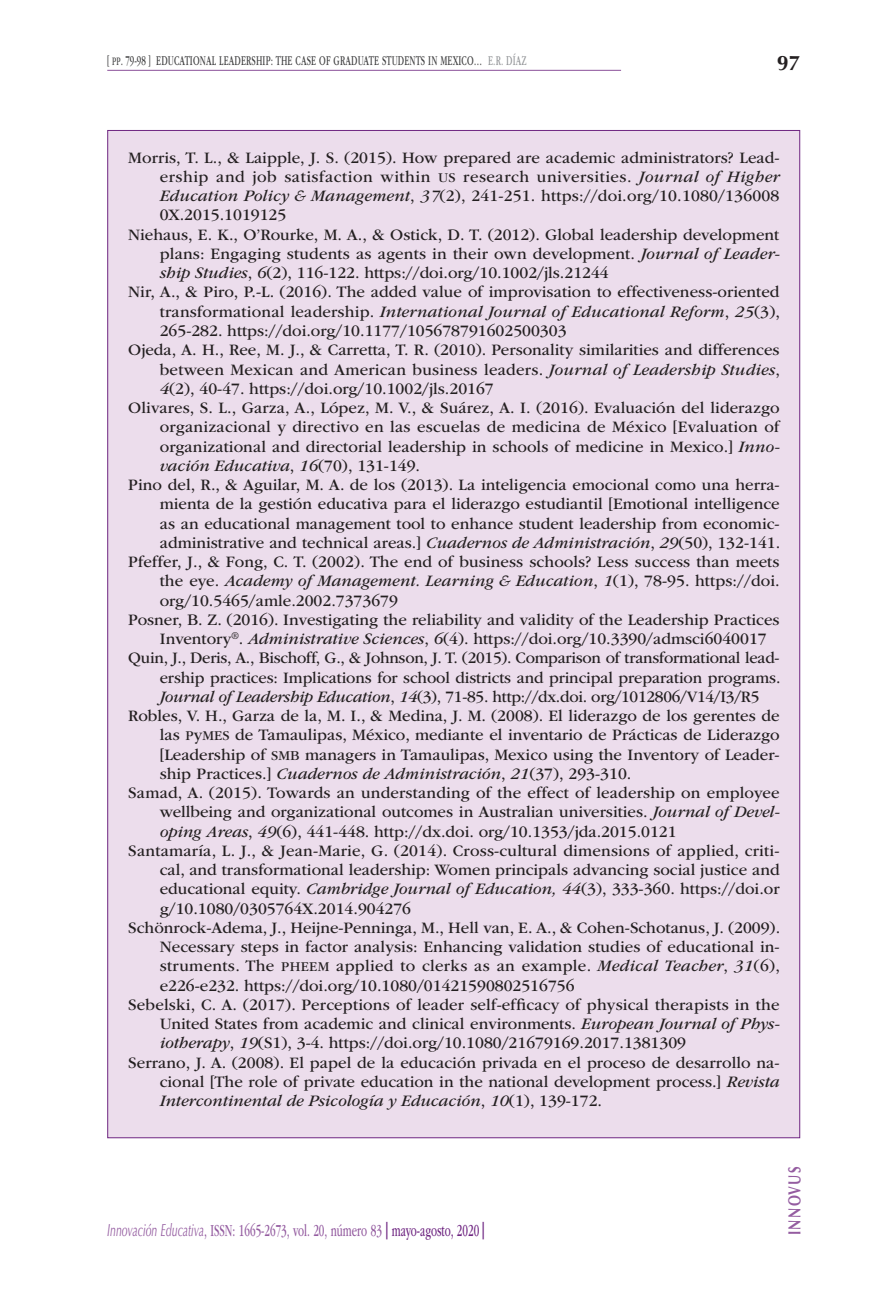
<style>
.page{position:relative;width:893px;height:1290px;background:#fff}
.page>*{position:absolute;margin:0;border:0;box-sizing:border-box;transform-origin:0 0}
.t1{font:700 21px "Optima LT Std";color:#231f20}
.t2{font:17.5px "ITC Garamond Std";color:#945ca0;scale:.6 1}
.t3{font:700 17.5px "Optima LT Std";letter-spacing:.1em;color:#945ca0;scale:.75 1}
._07A_Bibliografia{font:16.62px/19.2px "ITC Garamond Std";color:#231f20;text-align:justify}
.t4{font:14px "ITC Garamond Std";letter-spacing:.02em;color:#3e3e3f;scale:.6 1}
.s1{font-family:"ITC Garamond Std Bk SC850";font-size:11.9px}
.s2{color:#939598}
.s3{font-size:14px}
.s4{font-style:italic}
.s5{font-family:"Optima LT Std";font-style:italic}
.s6{font-family:"Optima LT Std";font-weight:900;color:#6e2581}
.s7{color:#6e2581}
</style>
<div class="page">
<hr style="left:107px;top:70px;width:514px;height:1px;background:#8c519a">
<div style="left:107px;top:130px;width:693px;height:1008px;background:#ecddec;border:1px solid #6e2581"></div>
<p class="t4" style="left:107px;top:53px;width:701px">[ <span class="s1">pp</span>. 79-98 ] EDUCATIONAL LEADERSHIP: THE CASE OF GRADUATE STUDENTS IN MEXICO… <span class="s2">E.R. DÍAZ</span></p>
<p class="t1" style="left:777px;top:50px;width:25px">97</p>
<p class="_07A_Bibliografia" style="left:160px;top:148px;width:621px;text-indent:-32px">Morris, T. L., &amp; Laipple, J. S. (2015). How prepared are academic administrators? Lead&shy;ership and job satisfaction within <span class="s3">US</span> research universities. <span class="s4">Journal of Higher Education Policy &amp; Management</span>, <span class="s4">37</span>(2), 241-251. https://doi.org/10.1080/136008<br>0X.2015.1019125</p>
<p class="_07A_Bibliografia" style="left:160px;top:225px;width:621px;text-indent:-32px">Niehaus, E. K., O’Rourke, M. A., &amp; Ostick, D. T. (2012). Global leadership development plans: Engaging students as agents in their own development. <span class="s4">Journal of Leader&shy;ship Studies</span>, <span class="s4">6</span>(2), 116-122. https://doi.org/10.1002/jls.21244</p>
<p class="_07A_Bibliografia" style="left:160px;top:283px;width:622px;text-indent:-32px">Nir, A., &amp; Piro, P.-L. (2016). The added value of improvisation to effectiveness-oriented transformational leadership. <span class="s4">International Journal of Educational Reform</span>, <span class="s4">25</span>(3), 265-282. https://doi.org/10.1177/105678791602500303</p>
<p class="_07A_Bibliografia" style="left:160px;top:340px;width:622px;text-indent:-32px">Ojeda, A. H., Ree, M. J., &amp; Carretta, T. R. (2010). Personality similarities and differences between Mexican and American business leaders. <span class="s4">Journal of Leadership Studies</span>, <span class="s4">4</span>(2), 40-47. https://doi.org/10.1002/jls.20167</p>
<p class="_07A_Bibliografia" style="left:160px;top:398px;width:621px;text-indent:-32px">Olivares, S. L., Garza, A., López, M. V., &amp; Suárez, A. I. (2016). Evaluación del liderazgo organizacional y directivo en las escuelas de medicina de México [Evaluation of organizational and directorial leadership in schools of medicine in Mexico.] <span class="s4">Inno&shy;vación Educativa</span>, <span class="s4">16</span>(70), 131-149.</p>
<p class="_07A_Bibliografia" style="left:160px;top:475px;width:622px;text-indent:-32px">Pino del, R., &amp; Aguilar, M. A. de los (2013). La inteligencia emocional como una herra&shy;mienta de la gestión educativa para el liderazgo estudiantil [Emotional intelligence as an educational management tool to enhance student leadership from economic&shy;administrative and technical areas.] <span class="s4">Cuadernos de Administración</span>, <span class="s4">29</span>(50), 132-141.</p>
<p class="_07A_Bibliografia" style="left:160px;top:552px;width:621px;text-indent:-32px">Pfeffer, J., &amp; Fong, C. T. (2002). The end of business schools? Less success than meets the eye. <span class="s4">Academy of Management. Learning &amp; Education</span>, <span class="s4">1</span>(1), 78-95. https://doi. org/10.5465/amle.2002.7373679</p>
<p class="_07A_Bibliografia" style="left:160px;top:610px;width:621px;text-indent:-32px">Posner, B. Z. (2016). Investigating the reliability and validity of the Leadership Practices<br>Inventory<sup>®</sup>. <span class="s4">Administrative Sciences</span>, <span class="s4">6</span>(4). https://doi.org/10.3390/admsci6040017</p>
<p class="_07A_Bibliografia" style="left:160px;top:648px;width:622px;text-indent:-32px">Quin, J., Deris, A., Bischoff, G., &amp; Johnson, J. T. (2015). Comparison of transformational lead&shy;ership practices: Implications for school districts and principal preparation programs.<br><span class="s4">Journal of Leadership Education</span>, <span class="s4">14</span>(3), 71-85. http://dx.doi. org/1012806/V14/I3/R5</p>
<p class="_07A_Bibliografia" style="left:160px;top:706px;width:621px;text-indent:-32px">Robles, V. H., Garza de la, M. I., &amp; Medina, J. M. (2008). El liderazgo de los gerentes de las <span class="s3">P</span>y<span class="s3">MES</span> de Tamaulipas, México, mediante el inventario de Prácticas de Liderazgo [Leadership of <span class="s3">SMB</span> managers in Tamaulipas, Mexico using the Inventory of Leader&shy;ship Practices.] <span class="s4">Cuadernos de Administración</span>, <span class="s4">21</span>(37), 293-310.</p>
<p class="_07A_Bibliografia" style="left:160px;top:783px;width:621px;text-indent:-32px">Samad, A. (2015). Towards an understanding of the effect of leadership on employee wellbeing and organizational outcomes in Australian universities. <span class="s4">Journal of Devel&shy;oping Areas</span>, <span class="s4">49</span>(6), 441-448. http://dx.doi. org/10.1353/jda.2015.0121</p>
<p class="_07A_Bibliografia" style="left:160px;top:841px;width:621px;text-indent:-32px">Santamaría, L. J., &amp; Jean-Marie, G. (2014). Cross-cultural dimensions of applied, criti&shy;cal, and transformational leadership: Women principals advancing social justice and educational equity. <span class="s4">Cambridge Journal of Education, 44</span>(3), 333-360. https://doi.or g/10.1080/0305764X.2014.904276</p>
<p class="_07A_Bibliografia" style="left:160px;top:918px;width:622px;text-indent:-32px">Schönrock-Adema, J., Heijne-Penninga, M., Hell van, E. A., &amp; Cohen-Schotanus, J. (2009).<br>Necessary steps in factor analysis: Enhancing validation studies of educational in&shy;struments. The <span class="s3">PHEEM</span> applied to clerks as an example. <span class="s4">Medical Teacher</span>, <span class="s4">31</span>(6), e226-e232. https://doi.org/10.1080/01421590802516756</p>
<p class="_07A_Bibliografia" style="left:160px;top:995px;width:621px;text-indent:-32px">Sebelski, C. A. (2017). Perceptions of leader self-efficacy of physical therapists in the United States from academic and clinical environments. <span class="s4">European Journal of Phys&shy;iotherapy</span>, <span class="s4">19</span>(S1), 3-4. https://doi.org/10.1080/21679169.2017.1381309</p>
<p class="_07A_Bibliografia" style="left:160px;top:1053px;width:621px;text-indent:-32px">Serrano, J. A. (2008). El papel de la educación privada en el proceso de desarrollo na&shy;cional [The role of private education in the national development process.] <span class="s4">Revista Intercontinental de Psicología y Educación</span>, <span class="s4">10</span>(1), 139-172.</p>
<p class="t2" style="left:107px;top:1221px;width:630px"><span class="s5">Innovación Educativa</span>, ISSN: 1665-2673, vol. 20, número 83 <span class="s6">|</span> <span class="s7">mayo-agosto, 2020</span> <span class="s6">|</span></p>
<p class="t3" style="left:784px;top:1235px;width:93px;rotate:-90deg">INNOVUS</p>
</div>
